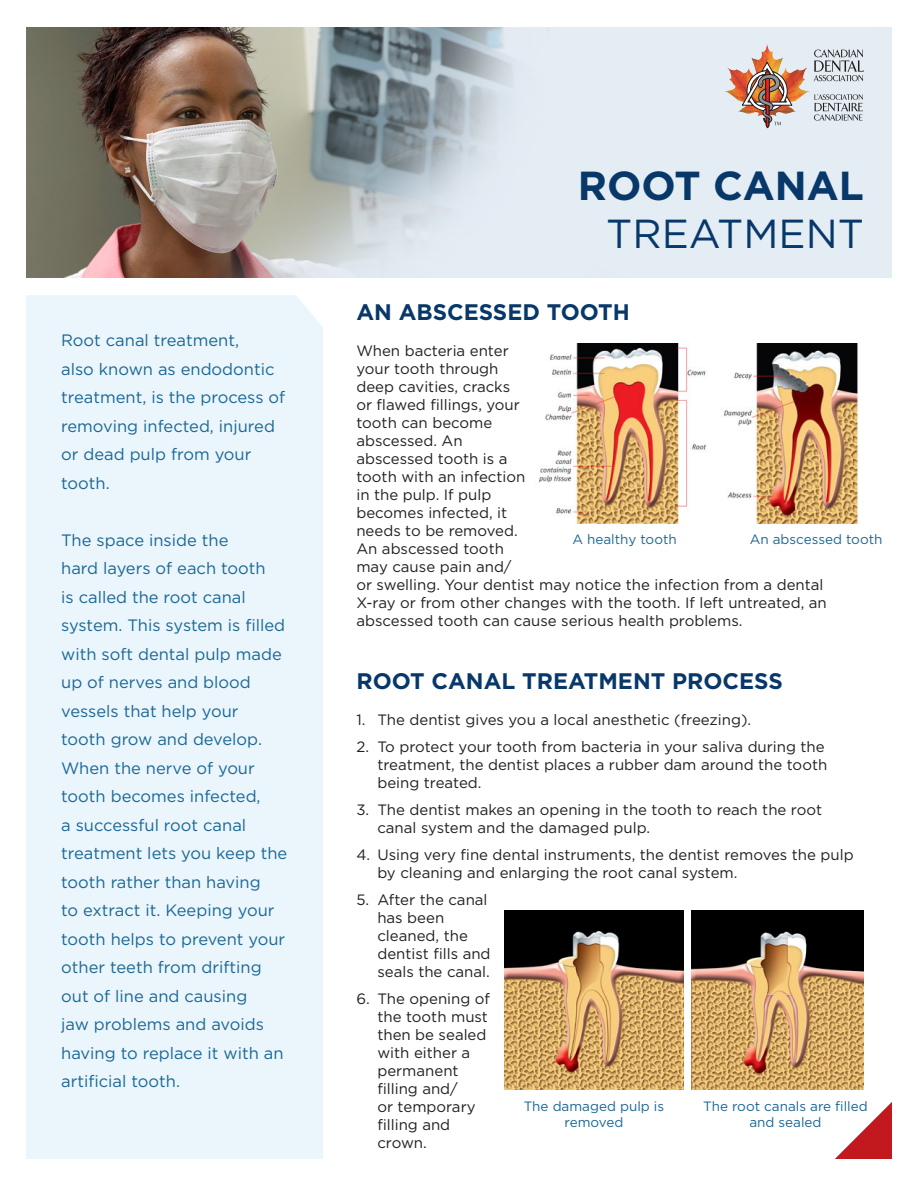
<style>
.page{position:relative;width:918px;height:1188px;background:#fff}
.page>*{position:absolute;margin:0;border:0;box-sizing:border-box;transform-origin:0 0}
.t1{font:700 40.5px/48.6px "Gotham";color:#073869;text-align:right}
.t2{font:700 22.5px "Gotham";color:#073869}
.t3{font:16.5px/28.5px "Gotham";color:#1b6795}
.t4{font:15px/18px "Gotham";color:#231f20}
.t5{font:13.5px/16.2px "Gotham";color:#1b6795;text-align:center}
.s1{font-weight:400}
</style>
<div class="page">
<div style="left:26px;top:295px;width:297px;height:864px;background:#eaf6fc"></div>
<img style="left:26px;top:27px;width:866px;height:251px">
<img style="left:724px;top:51px;width:87px;height:65px">
<svg style="left:814px;top:49px;width:50px;height:32px;background:#b7bec3"></svg>
<svg style="left:814px;top:94px;width:49px;height:27px"></svg>
<img style="left:741px;top:61px;width:52px;height:67px">
<svg style="left:806px;top:1089px;width:86px;height:70px"></svg>
<img style="left:539px;top:344px;width:320px;height:180px">
<img style="left:504px;top:911px;width:180px;height:178px">
<img style="left:691px;top:911px;width:173px;height:178px">
<p class="t1" style="left:578px;top:161px;width:288px">ROOT CANAL<br><span class="s1">TREATMENT</span></p>
<p class="t2" style="left:356px;top:298px;width:275px">AN ABSCESSED TOOTH</p>
<p class="t4" style="left:356px;top:342px;width:472px">When bacteria enter<br>your tooth through<br>deep cavities, cracks<br>or flawed fillings, your<br>tooth can become<br>abscessed. An<br>abscessed tooth is a<br>tooth with an infection<br>in the pulp. If pulp<br>becomes infected, it<br>needs to be removed.<br>An abscessed tooth<br>may cause pain and/<br>or swelling. Your dentist may notice the infection from a dental<br>X-ray or from other changes with the tooth. If left untreated, an abscessed tooth can cause serious health problems.</p>
<p class="t3" style="left:61px;top:326px;width:226px">Root canal treatment,<br>also known as endodontic treatment, is the process of removing infected, injured or dead pulp from your tooth.</p>
<p class="t3" style="left:61px;top:525px;width:228px">The space inside the<br>hard layers of each tooth<br>is called the root canal system. This system is filled with soft dental pulp made up of nerves and blood vessels that help your<br>tooth grow and develop.<br>When the nerve of your tooth becomes infected,<br>a successful root canal treatment lets you keep the tooth rather than having<br>to extract it. Keeping your tooth helps to prevent your other teeth from drifting out of line and causing<br>jaw problems and avoids having to replace it with an artificial tooth.</p>
<p class="t5" style="left:572px;top:530px;width:106px">A healthy tooth</p>
<p class="t5" style="left:750px;top:530px;width:134px">An abscessed tooth</p>
<p class="t5" style="left:524px;top:1097px;width:142px">The damaged pulp is removed</p>
<p class="t5" style="left:703px;top:1097px;width:166px">The root canals are filled and sealed</p>
<p class="t2" style="left:356px;top:667px;width:428px">ROOT CANAL TREATMENT PROCESS</p>
<p class="t4" style="left:356px;top:711px;width:396px">1. The dentist gives you a local anesthetic (freezing).</p>
<p class="t4" style="left:377px;top:738px;width:451px;text-indent:-21px">2. To protect your tooth from bacteria in your saliva during the treatment, the dentist places a rubber dam around the tooth being treated.</p>
<p class="t4" style="left:377px;top:801px;width:446px;text-indent:-21px">3. The dentist makes an opening in the tooth to reach the root canal system and the damaged pulp.</p>
<p class="t4" style="left:377px;top:846px;width:478px;text-indent:-21px">4. Using very fine dental instruments, the dentist removes the pulp by cleaning and enlarging the root canal system.</p>
<p class="t4" style="left:377px;top:891px;width:115px;text-indent:-21px">5. After the canal has been cleaned, the dentist fills and seals the canal.</p>
<p class="t4" style="left:377px;top:990px;width:114px;text-indent:-21px">6. The opening of the tooth must then be sealed with either a permanent filling and/<br>or temporary filling and crown.</p>
</div>
